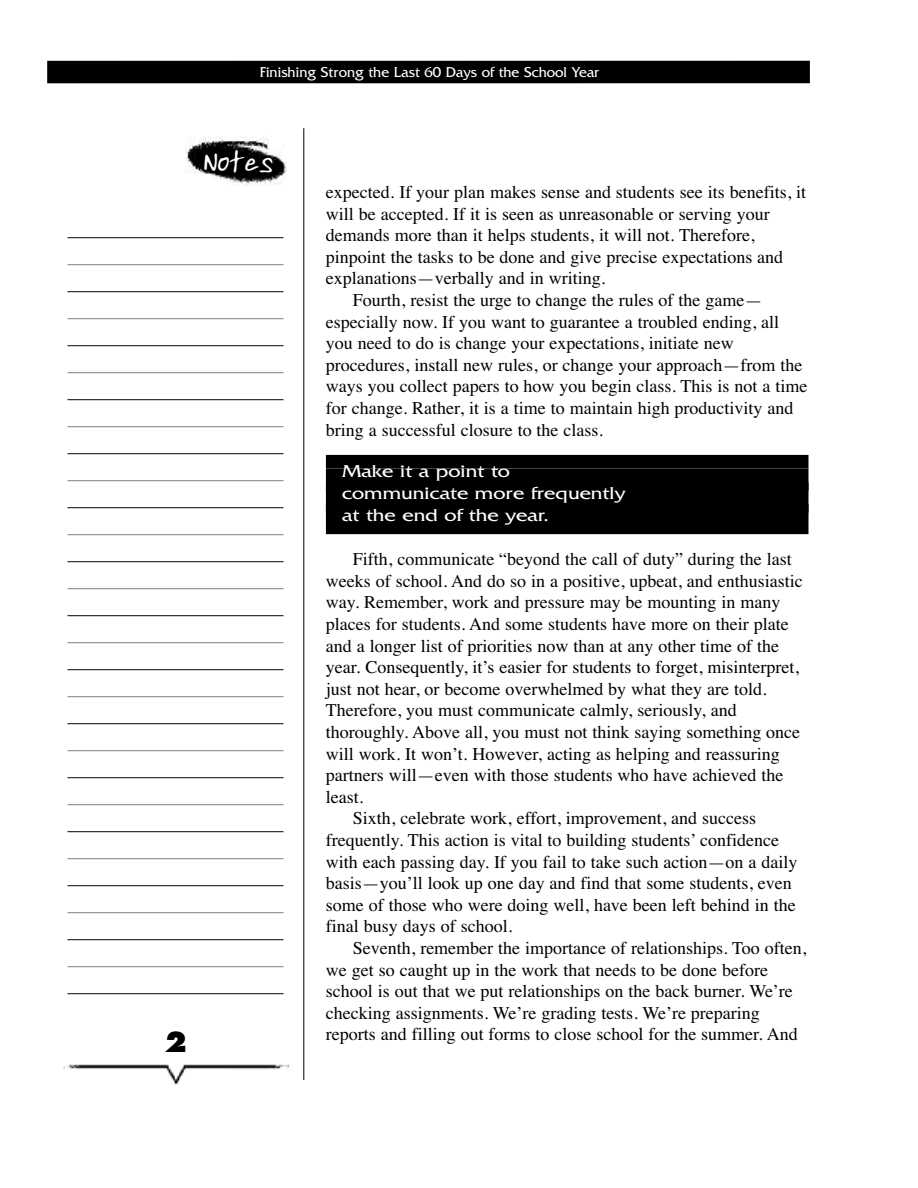
<style>
.page{position:relative;width:918px;height:1188px;background:#fff}
.page>*{position:absolute;margin:0;border:0;box-sizing:border-box;transform-origin:0 0}
.t1{font:30px "Ardleys Hand";letter-spacing:-.015em;color:#fff;scale:1.05 1}
.t2{font:800 27px "Futura";color:#000}
.t3{font:18px "Times";color:#000}
.t4{font:18px/21.6px "Friz Quadrata";color:#fff;scale:1.2 1}
.t5{font:15px "Friz Quadrata";color:#fff}
</style>
<div class="page">
<div style="left:326px;top:455px;width:482px;height:13px;background:#000"></div>
<div style="left:326px;top:468px;width:482px;height:23px;background:#000"></div>
<div style="left:326px;top:490px;width:482px;height:23px;background:#000"></div>
<div style="left:326px;top:512px;width:482px;height:22px;background:#000"></div>
<div style="left:47px;top:61px;width:763px;height:22px;background:#000"></div>
<img style="left:63px;top:1046px;width:242px;height:39px">
<hr style="left:68px;top:264px;width:216px;height:1px;background:#808080">
<hr style="left:68px;top:318px;width:216px;height:1px;background:#808080">
<hr style="left:68px;top:372px;width:216px;height:1px;background:#808080">
<hr style="left:68px;top:426px;width:216px;height:1px;background:#808080">
<hr style="left:68px;top:480px;width:216px;height:1px;background:#808080">
<hr style="left:68px;top:534px;width:216px;height:1px;background:#808080">
<hr style="left:68px;top:588px;width:216px;height:1px;background:#808080">
<hr style="left:68px;top:642px;width:216px;height:1px;background:#808080">
<hr style="left:68px;top:696px;width:216px;height:1px;background:#808080">
<hr style="left:68px;top:750px;width:216px;height:1px;background:#808080">
<hr style="left:68px;top:804px;width:216px;height:1px;background:#808080">
<hr style="left:68px;top:858px;width:216px;height:1px;background:#808080">
<hr style="left:68px;top:912px;width:216px;height:1px;background:#808080">
<hr style="left:68px;top:966px;width:216px;height:1px;background:#808080">
<hr style="left:68px;top:237px;width:216px;height:1px;background:#000">
<hr style="left:68px;top:291px;width:216px;height:1px;background:#000">
<hr style="left:68px;top:345px;width:216px;height:1px;background:#000">
<hr style="left:68px;top:399px;width:216px;height:1px;background:#000">
<hr style="left:68px;top:453px;width:216px;height:1px;background:#000">
<hr style="left:68px;top:507px;width:216px;height:1px;background:#000">
<hr style="left:68px;top:561px;width:216px;height:1px;background:#000">
<hr style="left:68px;top:615px;width:216px;height:1px;background:#000">
<hr style="left:68px;top:669px;width:216px;height:1px;background:#000">
<hr style="left:68px;top:723px;width:216px;height:1px;background:#000">
<hr style="left:68px;top:777px;width:216px;height:1px;background:#000">
<hr style="left:68px;top:831px;width:216px;height:1px;background:#000">
<hr style="left:68px;top:885px;width:216px;height:1px;background:#000">
<hr style="left:68px;top:939px;width:216px;height:1px;background:#000">
<hr style="left:68px;top:993px;width:216px;height:1px;background:#000">
<img style="left:186px;top:137px;width:100px;height:48px">
<hr style="left:303px;top:128px;width:1px;height:952px;background:#000">
<p class="t5" style="left:260px;top:63px;width:341px">Finishing Strong the Last 60 Days of the School Year</p>
<h1 class="t1" style="left:202px;top:151px;width:69px">Notes</h1>
<h2 class="t2" style="left:165px;top:1030px;width:24px">2</h2>
<p class="t3" style="left:326px;top:181px;width:482px">expected. If your plan makes sense and students see its benefits, it</p>
<p class="t3" style="left:326px;top:203px;width:445px">will be accepted. If it is seen as unreasonable or serving your</p>
<p class="t3" style="left:326px;top:224px;width:430px">demands more than it helps students, it will not. Therefore,</p>
<p class="t3" style="left:326px;top:246px;width:459px">pinpoint the tasks to be done and give precise expectations and</p>
<p class="t3" style="left:326px;top:268px;width:281px">explanations—verbally and in writing.</p>
<p class="t3" style="left:353px;top:289px;width:411px">Fourth, resist the urge to change the rules of the game—</p>
<p class="t3" style="left:326px;top:311px;width:455px">especially now. If you want to guarantee a troubled ending, all</p>
<p class="t3" style="left:326px;top:332px;width:409px">you need to do is change your expectations, initiate new</p>
<p class="t3" style="left:326px;top:354px;width:478px">procedures, install new rules, or change your approach—from the</p>
<p class="t3" style="left:326px;top:376px;width:483px">ways you collect papers to how you begin class. This is not a time</p>
<p class="t3" style="left:326px;top:397px;width:469px">for change. Rather, it is a time to maintain high productivity and</p>
<p class="t3" style="left:326px;top:419px;width:279px">bring a successful closure to the class.</p>
<p class="t4" style="left:342px;top:460px;width:238px">Make it a point to communicate more frequently at the end of the year.</p>
<p class="t3" style="left:353px;top:548px;width:440px">Fifth, communicate “beyond the call of duty” during the last</p>
<p class="t3" style="left:326px;top:570px;width:478px">weeks of school. And do so in a positive, upbeat, and enthusiastic</p>
<p class="t3" style="left:326px;top:592px;width:456px">way. Remember, work and pressure may be mounting in many</p>
<p class="t3" style="left:326px;top:613px;width:464px">places for students. And some students have more on their plate</p>
<p class="t3" style="left:326px;top:635px;width:455px">and a longer list of priorities now than at any other time of the</p>
<p class="t3" style="left:326px;top:656px;width:475px">year. Consequently, it’s easier for students to forget, misinterpret,</p>
<p class="t3" style="left:326px;top:678px;width:442px">just not hear, or become overwhelmed by what they are told.</p>
<p class="t3" style="left:326px;top:700px;width:412px">Therefore, you must communicate calmly, seriously, and</p>
<p class="t3" style="left:326px;top:721px;width:476px">thoroughly. Above all, you must not think saying something once</p>
<p class="t3" style="left:326px;top:743px;width:455px">will work. It won’t. However, acting as helping and reassuring</p>
<p class="t3" style="left:326px;top:764px;width:459px">partners will—even with those students who have achieved the</p>
<p class="t3" style="left:326px;top:786px;width:39px">least.</p>
<p class="t3" style="left:353px;top:808px;width:405px">Sixth, celebrate work, effort, improvement, and success</p>
<p class="t3" style="left:326px;top:829px;width:455px">frequently. This action is vital to building students’ confidence</p>
<p class="t3" style="left:326px;top:851px;width:473px">with each passing day. If you fail to take such action—on a daily</p>
<p class="t3" style="left:326px;top:872px;width:467px">basis—you’ll look up one day and find that some students, even</p>
<p class="t3" style="left:326px;top:894px;width:471px">some of those who were doing well, have been left behind in the</p>
<p class="t3" style="left:326px;top:916px;width:188px">final busy days of school.</p>
<p class="t3" style="left:353px;top:937px;width:455px">Seventh, remember the importance of relationships. Too often,</p>
<p class="t3" style="left:326px;top:959px;width:444px">we get so caught up in the work that needs to be done before</p>
<p class="t3" style="left:326px;top:980px;width:469px">school is out that we put relationships on the back burner. We’re</p>
<p class="t3" style="left:326px;top:1002px;width:436px">checking assignments. We’re grading tests. We’re preparing</p>
<p class="t3" style="left:326px;top:1024px;width:473px">reports and filling out forms to close school for the summer. And</p>
</div>
